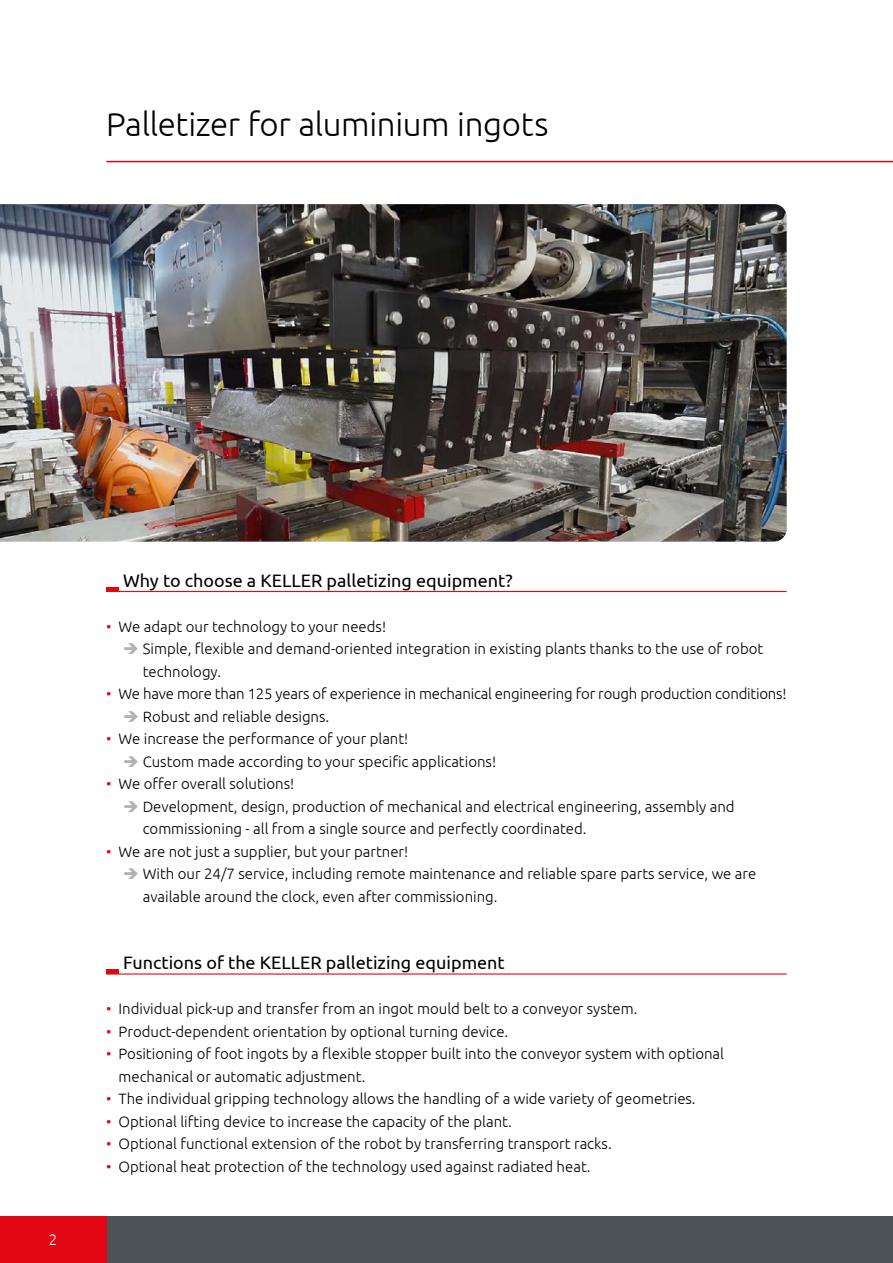
<style>
.page{position:relative;width:893px;height:1263px;background:#fff}
.page>*{position:absolute;margin:0;border:0;box-sizing:border-box;transform-origin:0 0}
.t1{font:300 33px "Ubuntu";letter-spacing:-.01em;color:#000}
.t2{font:18px "Ubuntu";color:#000}
.t3{font:300 15px/22.5px "Ubuntu";color:#000}
.t4{font:300 15px "Ubuntu";color:#fff}
.s1{color:#e30613}
.s2{color:#b3b2b2}
</style>
<div class="page">
<div style="left:106px;top:1217px;width:787px;height:46px;background:#4c5356"></div>
<div style="left:0;top:1217px;width:106px;height:46px;background:#e30613"></div>
<hr style="left:106px;top:161px;width:787px;height:1px;background:#e30613">
<hr style="left:106px;top:591px;width:681px;height:1px;background:#e30613">
<hr style="left:106px;top:973px;width:681px;height:1px;background:#e30613">
<hr style="left:106px;top:587px;width:13px;height:4px;background:#e30613">
<div style="left:106px;top:969px;width:13px;height:5px;background:#e30613"></div>
<img style="left:0;top:204px;width:787px;height:338px">
<h1 class="t1" style="left:106px;top:104px;width:444px">Palletizer for aluminium ingots</h1>
<p class="t4" style="left:49px;top:1230px;width:10px">2</p>
<p class="t2" style="left:123px;top:569px;width:391px">Why to choose a KELLER palletizing equipment?</p>
<p class="t3" style="left:106px;top:615px;width:281px"><span class="s1">•</span> We adapt our technology to your needs!</p>
<p class="t3" style="left:143px;top:637px;width:622px;text-indent:-19px"><span class="s2">➔</span> Simple, flexible and demand-oriented integration in existing plants thanks to the use of robot technology.</p>
<p class="t3" style="left:106px;top:682px;width:682px"><span class="s1">•</span> We have more than 125 years of experience in mechanical engineering for rough production conditions!</p>
<p class="t3" style="left:123px;top:705px;width:207px"><span class="s2">➔</span> Robust and reliable designs.</p>
<p class="t3" style="left:106px;top:727px;width:304px"><span class="s1">•</span> We increase the performance of your plant!</p>
<p class="t3" style="left:123px;top:750px;width:374px"><span class="s2">➔</span> Custom made according to your specific applications!</p>
<p class="t3" style="left:106px;top:772px;width:189px"><span class="s1">•</span> We offer overall solutions!</p>
<p class="t3" style="left:143px;top:795px;width:593px;text-indent:-19px"><span class="s2">➔</span> Development, design, production of mechanical and electrical engineering, assembly and commissioning - all from a single source and perfectly coordinated.</p>
<p class="t3" style="left:106px;top:840px;width:303px"><span class="s1">•</span> We are not just a supplier, but your partner!</p>
<p class="t3" style="left:143px;top:862px;width:615px;text-indent:-19px"><span class="s2">➔</span> With our 24/7 service, including remote maintenance and reliable spare parts service, we are available around the clock, even after commissioning.</p>
<p class="t2" style="left:123px;top:952px;width:383px">Functions of the KELLER palletizing equipment</p>
<p class="t3" style="left:106px;top:997px;width:533px"><span class="s1">•</span> Individual pick-up and transfer from an ingot mould belt to a conveyor system.</p>
<p class="t3" style="left:106px;top:1020px;width:403px"><span class="s1">•</span> Product-dependent orientation by optional turning device.</p>
<p class="t3" style="left:119px;top:1042px;width:607px;text-indent:-12px"><span class="s1">•</span> Positioning of foot ingots by a flexible stopper built into the conveyor system with optional mechanical or automatic adjustment.</p>
<p class="t3" style="left:106px;top:1087px;width:591px"><span class="s1">•</span> The individual gripping technology allows the handling of a wide variety of geometries.</p>
<p class="t3" style="left:106px;top:1110px;width:407px"><span class="s1">•</span> Optional lifting device to increase the capacity of the plant.</p>
<p class="t3" style="left:106px;top:1132px;width:507px"><span class="s1">•</span> Optional functional extension of the robot by transferring transport racks.</p>
<p class="t3" style="left:106px;top:1155px;width:486px"><span class="s1">•</span> Optional heat protection of the technology used against radiated heat.</p>
</div>
